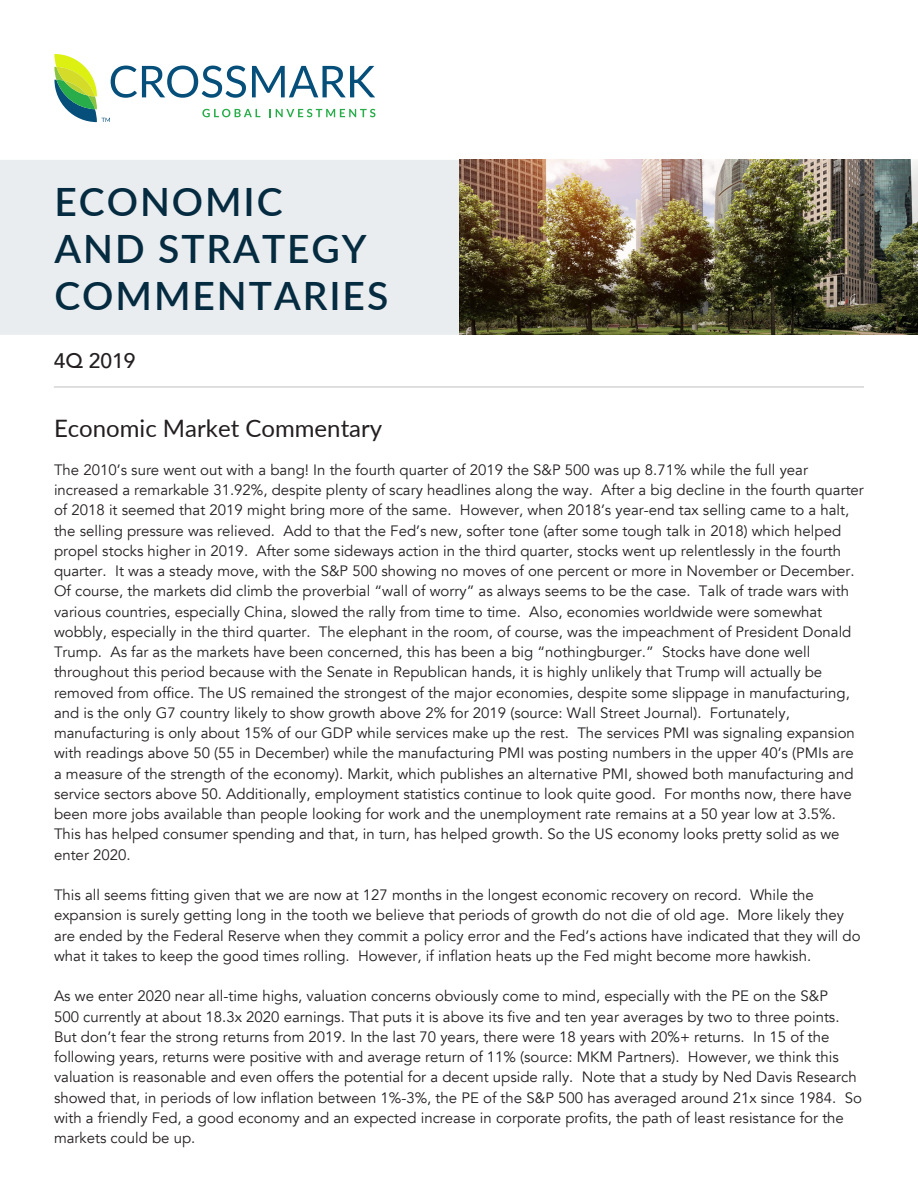
<style>
.page{position:relative;width:918px;height:1188px;background:#fff}
.page>*{position:absolute;margin:0;border:0;box-sizing:border-box;transform-origin:0 0}
.t1{font:600 39px/46.8px "Lato";letter-spacing:.05em;color:#052b40}
.t2{font:24px "Lato";color:#231f20}
.t3{font:500 21px "Avenir";color:#231f20}
.t4{font:15px/20.2px "Avenir";color:#231f20}
</style>
<div class="page">
<div style="left:1px;top:161px;width:916px;height:173px;background:#e9edf0"></div>
<div style="left:0;top:160px;width:918px;height:175px;border:2px solid #e9edf0"></div>
<img style="left:459px;top:160px;width:459px;height:175px">
<svg style="left:54px;top:54px;width:321px;height:68px"></svg>
<hr style="left:54px;top:386px;width:810px;height:2px;background:#d4d4d4">
<p class="t1" style="left:54px;top:177px;width:335px">ECONOMIC<br>AND STRATEGY<br>COMMENTARIES</p>
<p class="t3" style="left:54px;top:342px;width:83px">4Q 2019</p>
<p class="t2" style="left:54px;top:411px;width:330px">Economic Market Commentary</p>
<p class="t4" style="left:54px;top:460px;width:811px">The 2010’s sure went out with a bang! In the fourth quarter of 2019 the S&amp;P 500 was up 8.71% while the full year increased a remarkable 31.92%, despite plenty of scary headlines along the way. After a big decline in the fourth quarter of 2018 it seemed that 2019 might bring more of the same. However, when 2018’s year-end tax selling came to a halt, the selling pressure was relieved. Add to that the Fed’s new, softer tone (after some tough talk in 2018) which helped propel stocks higher in 2019. After some sideways action in the third quarter, stocks went up relentlessly in the fourth quarter. It was a steady move, with the S&amp;P 500 showing no moves of one percent or more in November or December.<br>Of course, the markets did climb the proverbial “wall of worry” as always seems to be the case. Talk of trade wars with various countries, especially China, slowed the rally from time to time. Also, economies worldwide were somewhat wobbly, especially in the third quarter. The elephant in the room, of course, was the impeachment of President Donald Trump. As far as the markets have been concerned, this has been a big “nothingburger.” Stocks have done well throughout this period because with the Senate in Republican hands, it is highly unlikely that Trump will actually be removed from office. The US remained the strongest of the major economies, despite some slippage in manufacturing, and is the only G7 country likely to show growth above 2% for 2019 (source: Wall Street Journal). Fortunately, manufacturing is only about 15% of our GDP while services make up the rest. The services PMI was signaling expansion with readings above 50 (55 in December) while the manufacturing PMI was posting numbers in the upper 40’s (PMIs are a measure of the strength of the economy). Markit, which publishes an alternative PMI, showed both manufacturing and service sectors above 50. Additionally, employment statistics continue to look quite good. For months now, there have been more jobs available than people looking for work and the unemployment rate remains at a 50 year low at 3.5%.<br>This has helped consumer spending and that, in turn, has helped growth. So the US economy looks pretty solid as we enter 2020.</p>
<p class="t4" style="left:54px;top:885px;width:808px">This all seems fitting given that we are now at 127 months in the longest economic recovery on record. While the expansion is surely getting long in the tooth we believe that periods of growth do not die of old age. More likely they are ended by the Federal Reserve when they commit a policy error and the Fed’s actions have indicated that they will do what it takes to keep the good times rolling. However, if inflation heats up the Fed might become more hawkish.</p>
<p class="t4" style="left:54px;top:986px;width:809px">As we enter 2020 near all-time highs, valuation concerns obviously come to mind, especially with the PE on the S&amp;P<br>500 currently at about 18.3x 2020 earnings. That puts it is above its five and ten year averages by two to three points.<br>But don’t fear the strong returns from 2019. In the last 70 years, there were 18 years with 20%+ returns. In 15 of the following years, returns were positive with and average return of 11% (source: MKM Partners). However, we think this valuation is reasonable and even offers the potential for a decent upside rally. Note that a study by Ned Davis Research showed that, in periods of low inflation between 1%-3%, the PE of the S&amp;P 500 has averaged around 21x since 1984. So with a friendly Fed, a good economy and an expected increase in corporate profits, the path of least resistance for the markets could be up.</p>
</div>
